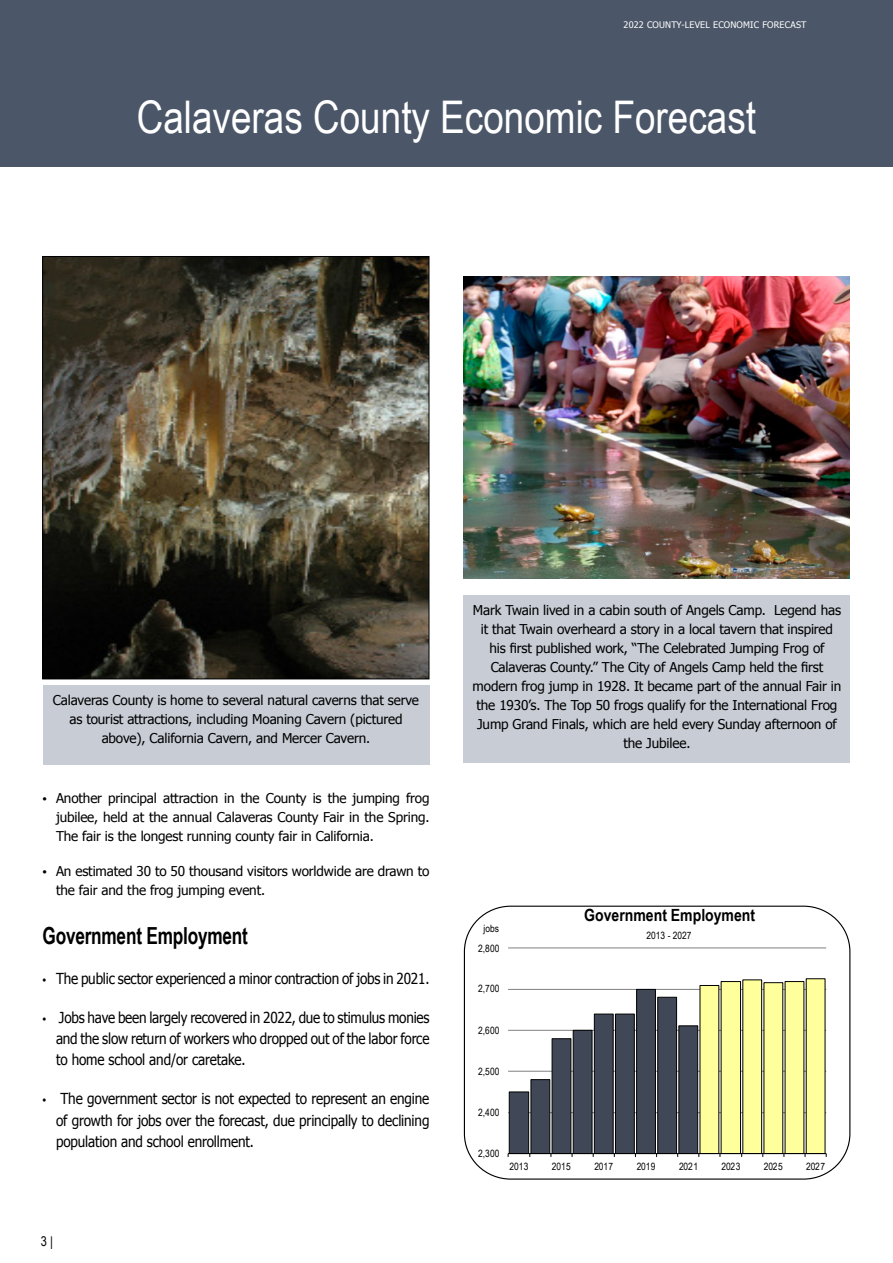
<style>
.page{position:relative;width:893px;height:1263px;background:#fff}
.page>*{position:absolute;margin:0;border:0;box-sizing:border-box;transform-origin:0 0}
.t1{font:45px "Arial Narrow";color:#fff}
.Hanging_indent{font:700 23.55px "Arial Narrow";letter-spacing:-.01em;color:#000;scale:.89 1}
.t2{font:700 16.8px "Arial Narrow";color:#000}
.t3{font:15.15px/21.1px "Tahoma";letter-spacing:-.01em;color:#000;text-align:justify;scale:.89 1}
.Profile_Body_Text{font:13.5px/18.9px "Tahoma";letter-spacing:-.01em;color:#000;text-align:center}
.t4{font:13.5px "Arial Narrow";color:#000}
.t5{font:10.05px "Arial Narrow";color:#000}
.t6{font:9px "Tahoma";letter-spacing:.02em;color:#fff}
.s1{font-family:"Myriad Pro";font-size:15.9px}
.s2{font-family:"Myriad Pro"}
</style>
<div class="page">
<div style="left:0;top:0;width:893px;height:167px;background:#4b5768"></div>
<div style="left:43px;top:685px;width:386px;height:80px;background:#c8ccd5"></div>
<img style="left:45px;top:258px;width:382px;height:419px">
<hr style="left:508px;top:1112px;width:318px;height:1px;background:#7f7f7f">
<hr style="left:508px;top:1071px;width:318px;height:1px;background:#7f7f7f">
<hr style="left:508px;top:1030px;width:318px;height:1px;background:#7f7f7f">
<hr style="left:508px;top:989px;width:318px;height:1px;background:#7f7f7f">
<hr style="left:508px;top:948px;width:318px;height:1px;background:#7f7f7f">
<div style="left:700px;top:985px;width:19px;height:168px;background:#ffff9b"></div>
<div style="left:721px;top:981px;width:19px;height:172px;background:#ffff9b"></div>
<div style="left:721px;top:981px;width:20px;height:173px;border:1px solid #000"></div>
<div style="left:743px;top:980px;width:19px;height:173px;background:#ffff9b"></div>
<div style="left:742px;top:979px;width:20px;height:175px;border:1px solid #000"></div>
<div style="left:764px;top:983px;width:19px;height:170px;background:#ffff9b"></div>
<div style="left:785px;top:981px;width:19px;height:172px;background:#ffff9b"></div>
<div style="left:806px;top:979px;width:19px;height:174px;background:#ffff9b"></div>
<hr style="left:508px;top:1153px;width:318px;height:1px;background:#000">
<svg style="left:508px;top:989px;width:192px;height:168px"></svg>
<img style="left:463px;top:277px;width:386px;height:301px">
<div style="left:463px;top:595px;width:387px;height:167px;background:#c8ccd5"></div>
<p class="t6" style="left:624px;top:19px;width:184px">2022 COUNTY-LEVEL ECONOMIC FORECAST</p>
<h1 class="t1" style="left:137px;top:85px;width:621px">Calaveras County Economic Forecast</h1>
<p class="Profile_Body_Text" style="left:53px;top:690px;width:368px">Calaveras County is home to several natural caverns that serve as tourist attractions, including Moaning Cavern (pictured above), California Cavern, and Mercer Cavern.</p>
<p class="Profile_Body_Text" style="left:56px;top:788px;width:375px;text-align:justify;text-indent:-14px"><span class="s1">•</span> Another principal attraction in the County is the jumping frog jubilee, held at the annual Calaveras County Fair in the Spring.<br>The fair is the longest running county fair in California.</p>
<p class="Profile_Body_Text" style="left:56px;top:861px;width:375px;text-align:left;text-indent:-14px"><span class="s1">•</span> An estimated 30 to 50 thousand visitors worldwide are drawn to the fair and the frog jumping event.</p>
<p class="Hanging_indent" style="left:43px;top:918px;width:232px">Government Employment</p>
<p class="t3" style="left:43px;top:967px;width:436px"><span class="s2">•</span> The public sector experienced a minor contraction of jobs in 2021.</p>
<p class="t3" style="left:56px;top:1006px;width:421px;text-indent:-14px"><span class="s2">•</span> Jobs have been largely recovered in 2022, due to stimulus monies and the slow return of workers who dropped out of the labor force to home school and/or caretake.</p>
<p class="t3" style="left:56px;top:1088px;width:421px;text-indent:-14px"><span class="s2">•</span> The government sector is not expected to represent an engine of growth for jobs over the forecast, due principally to declining population and school enrollment.</p>
<p class="t4" style="left:41px;top:1231px;width:14px">3 |</p>
<p class="Profile_Body_Text" style="left:473px;top:600px;width:370px">Mark Twain lived in a cabin south of Angels Camp. Legend has it that Twain overheard a story in a local tavern that inspired his first published work, “The Celebrated Jumping Frog of Calaveras County.” The City of Angels Camp held the first modern frog jump in 1928. It became part of the annual Fair in the 1930’s. The Top 50 frogs qualify for the International Frog Jump Grand Finals, which are held every Sunday afternoon of the Jubilee.</p>
<p class="t5" style="left:483px;top:921px;width:17px">jobs</p>
<p class="t5" style="left:478px;top:941px;width:23px">2,800</p>
<p class="t5" style="left:478px;top:981px;width:23px">2,700</p>
<p class="t2" style="left:584px;top:903px;width:172px">Government Employment</p>
<p class="t5" style="left:647px;top:928px;width:46px">2013 - 2027</p>
<p class="t5" style="left:478px;top:1023px;width:23px">2,600</p>
<p class="t5" style="left:478px;top:1064px;width:23px">2,500</p>
<p class="t5" style="left:478px;top:1105px;width:23px">2,400</p>
<p class="t5" style="left:478px;top:1146px;width:23px">2,300</p>
<p class="t5" style="left:510px;top:1158px;width:20px">2013</p>
<p class="t5" style="left:552px;top:1158px;width:20px">2015</p>
<p class="t5" style="left:594px;top:1158px;width:20px">2017</p>
<p class="t5" style="left:637px;top:1158px;width:20px">2019</p>
<p class="t5" style="left:679px;top:1158px;width:20px">2021</p>
<p class="t5" style="left:721px;top:1158px;width:20px">2023</p>
<p class="t5" style="left:764px;top:1158px;width:20px">2025</p>
<p class="t5" style="left:806px;top:1158px;width:20px">2027</p>
</div>
